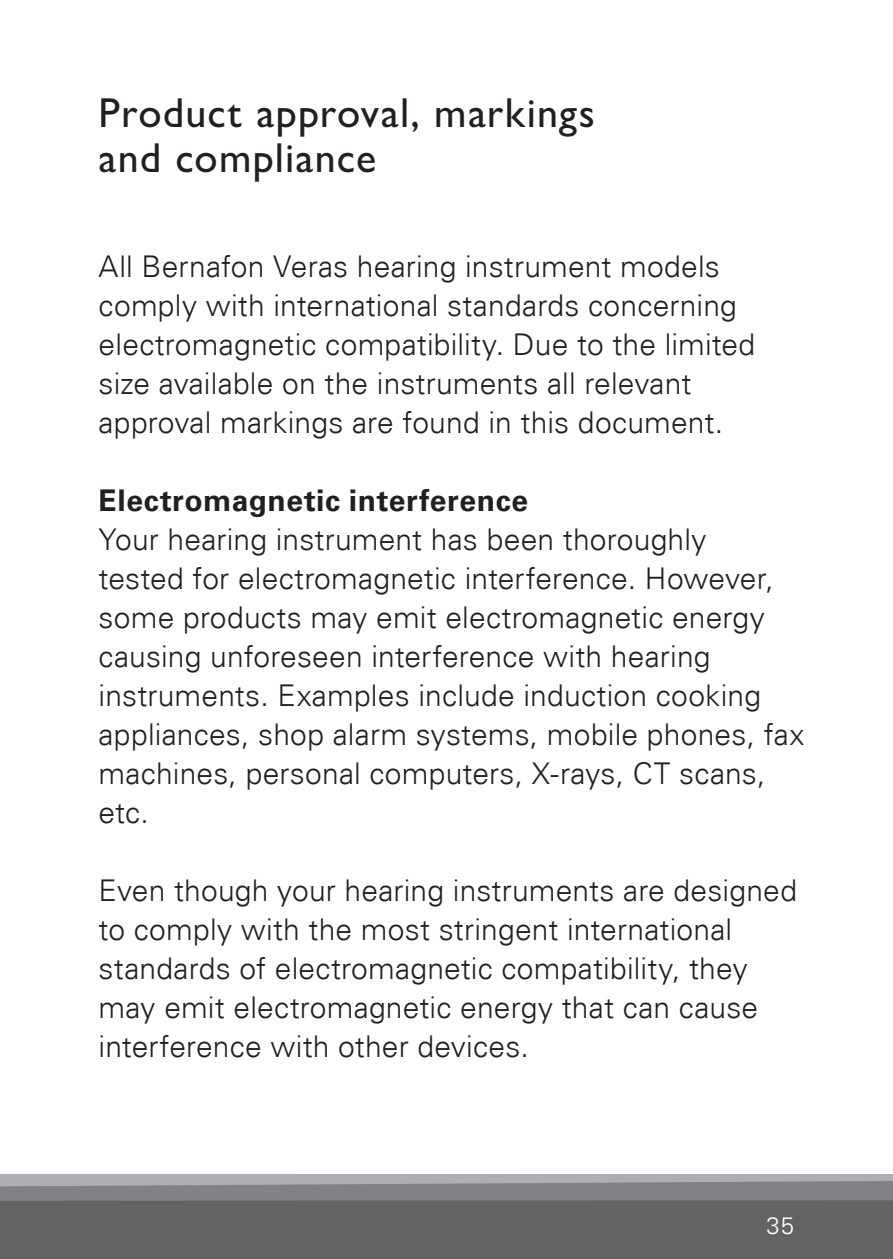
<style>
.page{position:relative;width:893px;height:1259px;background:#fff}
.page>*{position:absolute;margin:0;border:0;box-sizing:border-box;transform-origin:0 0}
.t1{font:500 42px/45px "Gill Sans MT Pro";letter-spacing:.03em;color:#231f20}
.t2{font:300 30px/39px "Univers Com 45";letter-spacing:.005em;color:#231f20}
.t3{font:700 30px "Univers Com 65";letter-spacing:.02em;color:#231f20}
.t4{font:300 24px "Univers Com 45";color:#fff}
</style>
<div class="page">
<div style="left:0;top:1174px;width:893px;height:85px;background:#aeafb3"></div>
<svg style="left:0;top:1181px;width:893px;height:19px;background:#86888b"></svg>
<div style="left:0;top:1200px;width:893px;height:59px;background:#636366"></div>
<h1 class="t1" style="left:99px;top:90px;width:498px">Product approval, markings and compliance</h1>
<p class="t2" style="left:99px;top:247px;width:658px">All Bernafon Veras hearing instrument models comply with international standards concerning electromagnetic compatibility. Due to the limited size available on the instruments all relevant approval markings are found in this document.</p>
<p class="t3" style="left:99px;top:482px;width:431px">Electromagnetic interference</p>
<p class="t2" style="left:99px;top:520px;width:707px">Your hearing instrument has been thoroughly<br>tested for electromagnetic interference. However, some products may emit electromagnetic energy causing unforeseen interference with hearing instruments. Examples include induction cooking appliances, shop alarm systems, mobile phones, fax machines, personal computers, X-rays, CT scans, etc.</p>
<p class="t2" style="left:99px;top:871px;width:700px">Even though your hearing instruments are designed to comply with the most stringent international standards of electromagnetic compatibility, they may emit electromagnetic energy that can cause interference with other devices.</p>
<p class="t4" style="left:766px;top:1210px;width:29px">35</p>
</div>
